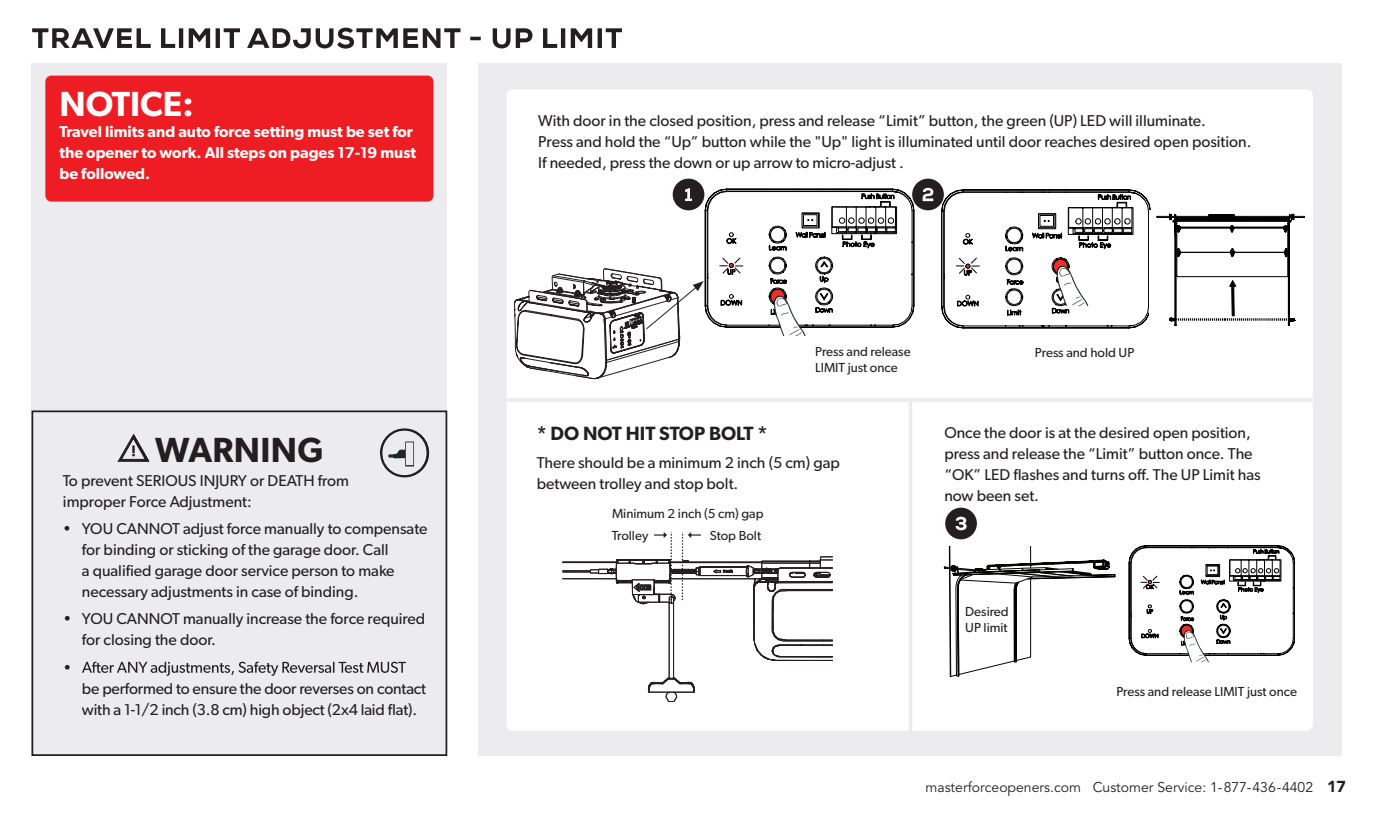
<style>
.page{position:relative;width:1386px;height:819px;background:#fff}
.page>*{position:absolute;margin:0;border:0;box-sizing:border-box;transform-origin:0 0}
.t1{font:600 35px "Gibson";color:#fff}
.t2{font:600 35px "Gibson";letter-spacing:.01em;color:#231f20}
.t3{font:600 19.25px "Gibson";color:#231f20}
.t4{font:15.75px/21px "Gibson";color:#231f20}
.t5{font:600 15.75px/21px "Gibson";color:#fff}
.t6{font:14px "Avenir";color:#231f20}
.t7{font:13.12px/16.6px "Gibson";color:#231f20}
.s1{font-weight:900;font-size:15.75px}
</style>
<div class="page">
<div style="left:32px;top:63px;width:415px;height:693px;background:#ececee"></div>
<div style="left:479px;top:63px;width:863px;height:693px;background:#ececee"></div>
<div style="left:507px;top:89px;width:806px;height:642px;background:#fff;border-radius:6px"></div>
<div style="left:45px;top:76px;width:388px;height:126px;background:#ee1d23;border-radius:6px"></div>
<svg style="left:944px;top:546px;width:172px;height:131px"></svg>
<svg style="left:1129px;top:545px;width:166px;height:117px"></svg>
<svg style="left:941px;top:187px;width:210px;height:141px"></svg>
<div style="left:1150px;top:210px;width:155px;height:121px;background:#fff"></div>
<svg style="left:1157px;top:213px;width:148px;height:113px"></svg>
<img style="left:1177px;top:319px;width:62px;height:2px">
<img style="left:1239px;top:319px;width:48px;height:2px">
<svg style="left:32px;top:28px;width:590px;height:21px"></svg>
<hr style="left:502px;top:398px;width:817px;height:4px;background:#ececee">
<hr style="left:909px;top:400px;width:3px;height:350px;background:#ececee">
<svg style="left:82px;top:662px;width:324px;height:14px"></svg>
<div style="left:945px;top:508px;width:32px;height:31px;background:#231f20;border-radius:50%"></div>
<svg style="left:956px;top:517px;width:11px;height:13px"></svg>
<div style="left:912px;top:179px;width:32px;height:31px;background:#231f20;border-radius:50%"></div>
<svg style="left:923px;top:188px;width:10px;height:13px"></svg>
<div style="left:32px;top:410px;width:415px;height:346px;border:2px solid #231f20"></div>
<svg style="left:514px;top:178px;width:400px;height:524px"></svg>
<div style="left:584px;top:523px;width:64px;height:23px;background:#fff"></div>
<svg style="left:380px;top:428px;width:50px;height:50px"></svg>
<svg style="left:118px;top:435px;width:31px;height:26px"></svg>
<h1 class="t1" style="left:59px;top:83px;width:136px">NOTICE:</h1>
<p class="t5" style="left:59px;top:120px;width:358px">Travel limits and auto force setting must be set for the opener to work. All steps on pages 17-19 must be followed.</p>
<h1 class="t2" style="left:155px;top:429px;width:170px">WARNING</h1>
<p class="t4" style="left:63px;top:470px;width:288px">To prevent SERIOUS INJURY or DEATH from improper Force Adjustment:</p>
<p class="t4" style="left:82px;top:518px;width:347px;text-indent:-19px">• YOU CANNOT adjust force manually to compensate for binding or sticking of the garage door. Call<br>a qualified garage door service person to make necessary adjustments in case of binding.</p>
<p class="t4" style="left:82px;top:608px;width:345px;text-indent:-19px">• YOU CANNOT manually increase the force required for closing the door.</p>
<p class="t4" style="left:63px;top:657px;width:10px">•</p>
<p class="t4" style="left:82px;top:678px;width:346px">be performed to ensure the door reverses on contact with a 1-1/2 inch (3.8 cm) high object (2x4 laid flat).</p>
<p class="t4" style="left:538px;top:110px;width:715px">With door in the closed position, press and release “Limit” button, the green (UP) LED will illuminate.<br>Press and hold the “Up” button while the "Up" light is illuminated until door reaches desired open position.<br>If needed, press the down or up arrow to micro-adjust .</p>
<p class="t7" style="left:815px;top:343px;width:97px">Press and release<br>LIMIT just once</p>
<p class="t3" style="left:537px;top:422px;width:232px">* DO NOT HIT STOP BOLT *</p>
<p class="t4" style="left:537px;top:451px;width:305px">There should be a minimum 2 inch (5 cm) gap between trolley and stop bolt.</p>
<p class="t7" style="left:612px;top:503px;width:153px;line-height:21.2px">Minimum 2 inch (5 cm) gap<br>Trolley</p>
<p class="t7" style="left:710px;top:526px;width:53px">Stop Bolt</p>
<p class="t7" style="left:1035px;top:344px;width:101px">Press and hold UP</p>
<p class="t4" style="left:944px;top:422px;width:318px">Once the door is at the desired open position, press and release the “Limit” button once. The “OK” LED flashes and turns off. The UP Limit has now been set.</p>
<p class="t7" style="left:965px;top:603px;width:45px">Desired<br>UP limit</p>
<p class="t7" style="left:1116px;top:683px;width:182px">Press and release LIMIT just once</p>
<p class="t6" style="left:925px;top:779px;width:422px">masterforceopeners.com Customer Service: 1-877-436-4402 <span class="s1">17</span></p>
</div>
